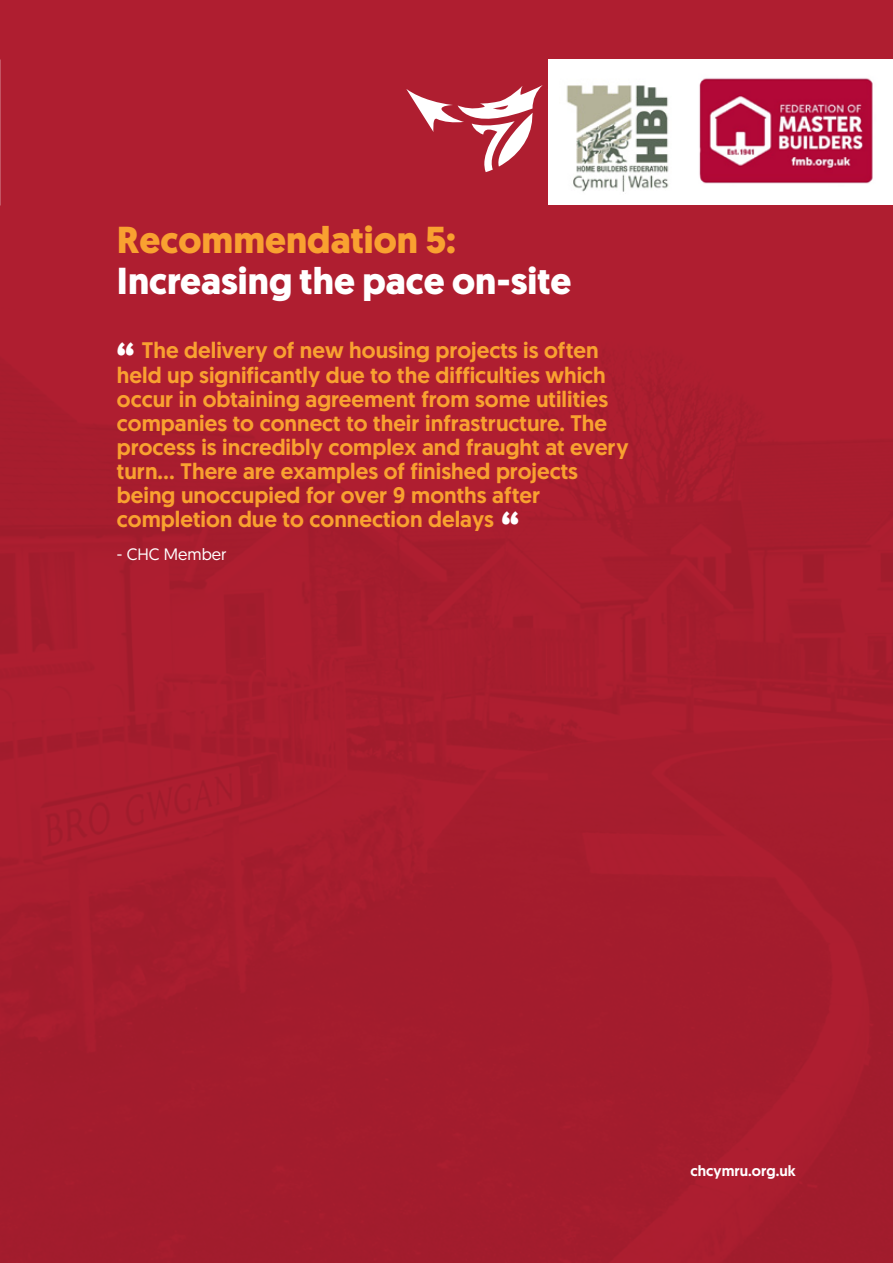
<style>
.page{position:relative;width:893px;height:1263px;background:#a91d2f}
.page>*{position:absolute;margin:0;border:0;box-sizing:border-box;transform-origin:0 0}
.t1{font:700 37.5px "Geomanist";color:#fff}
.t2{font:700 37.5px "Geomanist";color:#f9a130}
.t3{font:500 22.5px/24px "Geomanist";color:#f9a130}
.t4{font:16.5px "Geomanist";color:#fff}
.t5{font:500 15px "Geomanist";color:#fff}
.s1{font-weight:700;font-size:37.5px;color:#fff}
</style>
<div class="page">
<svg style="left:406px;top:85px;width:143px;height:87px"></svg>
<div style="left:549px;top:60px;width:344px;height:145px;background:#fff"></div>
<img style="left:566px;top:85px;width:103px;height:107px">
<img style="left:699px;top:78px;width:174px;height:106px">
<h1 class="t2" style="left:117px;top:215px;width:340px">Recommendation 5:</h1>
<h1 class="t1" style="left:117px;top:256px;width:456px">Increasing the pace on-site</h1>
<p class="t3" style="left:117px;top:338px;width:513px"><span class="s1">“</span> The delivery of new housing projects is often held up significantly due to the difficulties which occur in obtaining agreement from some utilities companies to connect to their infrastructure. The process is incredibly complex and fraught at every turn… There are examples of finished projects being unoccupied for over 9 months after completion due to connection delays <span class="s1">“</span></p>
<p class="t4" style="left:117px;top:543px;width:111px">- CHC Member</p>
<p class="t5" style="left:690px;top:1160px;width:107px">chcymru.org.uk</p>
</div>
